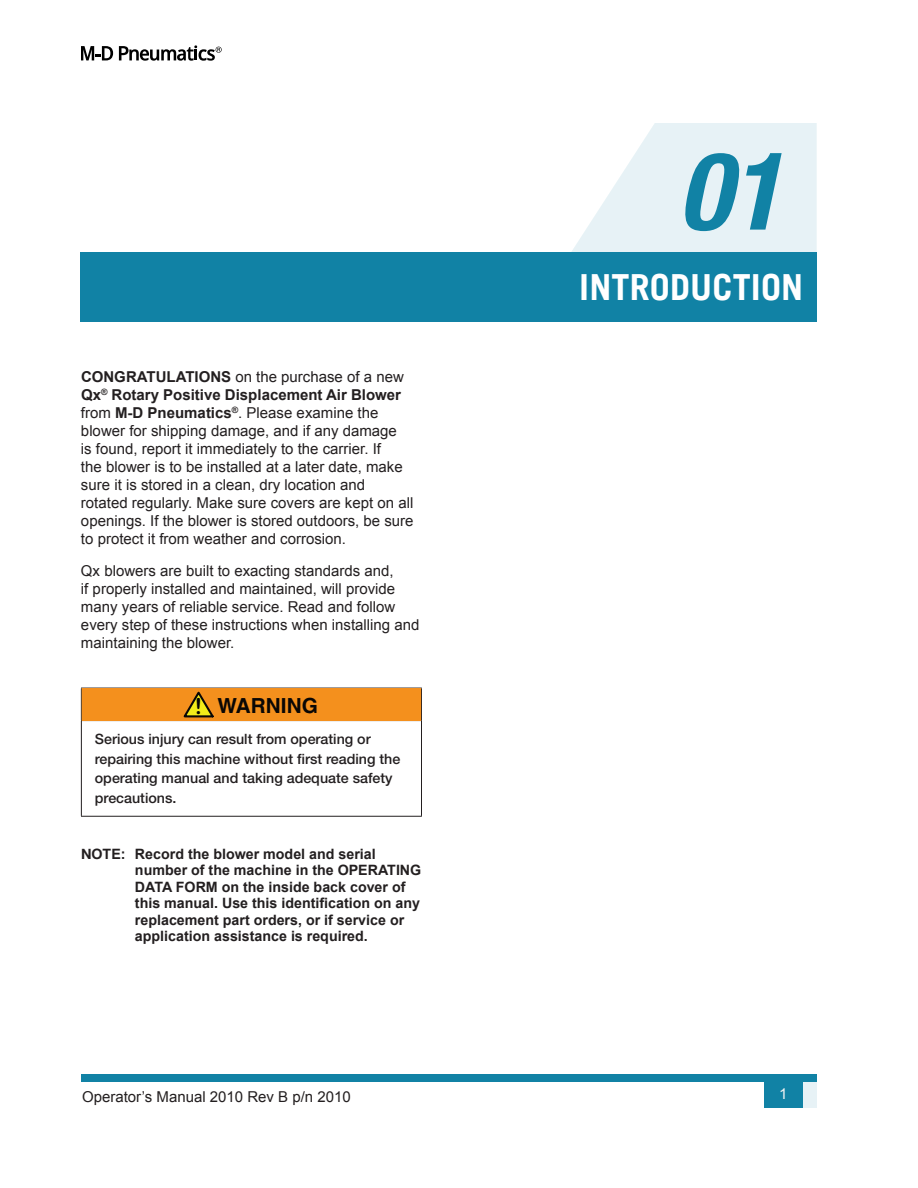
<style>
.page{position:relative;width:918px;height:1188px;background:#fff}
.page>*{position:absolute;margin:0;border:0;box-sizing:border-box;transform-origin:0 0}
.Chapter_Number{font:italic 700 condensed 108px "Helvetica Neue LT Std";color:#1182a5}
.Chapter_Title_Right{font:700 36px "Trade Gothic LT";letter-spacing:.005em;color:#fff}
.t1{font:700 20.85px "Helvetica";color:#0a0705}
.Body{font:15px/18px "Arial";color:#231f20}
.t2{font:15px "Arial";color:#f3f3f3}
.t3{font:700 14.25px/16.5px "Arial";color:#231f20}
.Warning_Text{font:500 14.25px/19.5px "Helvetica Neue LT Std";color:#231f20}
.s1{font-weight:700}
.s2{font-family:"Arial Rounded MT Bold";font-weight:400;font-size:22.2px;color:#050504}
.s3{font-family:"Helvetica Neue LT Std"}
</style>
<div class="page">
<svg style="left:571px;top:123px;width:246px;height:129px"></svg>
<div style="left:80px;top:252px;width:737px;height:70px;background:#1182a5"></div>
<svg style="left:81px;top:46px;width:32px;height:14px"></svg>
<svg style="left:119px;top:45px;width:103px;height:16px"></svg>
<div style="left:81px;top:1075px;width:736px;height:7px;background:#1182a5"></div>
<div style="left:764px;top:1080px;width:38px;height:28px;background:#1182a5"></div>
<svg style="left:802px;top:1082px;width:15px;height:26px"></svg>
<hr style="left:81px;top:688px;width:1px;height:32px;background:#231f20">
<hr style="left:421px;top:688px;width:1px;height:32px;background:#231f20">
<hr style="left:81px;top:720px;width:341px;height:1px;background:#231f20">
<hr style="left:81px;top:721px;width:1px;height:95px;background:#231f20">
<hr style="left:421px;top:721px;width:1px;height:95px;background:#231f20">
<hr style="left:81px;top:816px;width:341px;height:1px;background:#231f20">
<div style="left:82px;top:688px;width:339px;height:32px;background:#f4901d"></div>
<p class="Chapter_Number" style="left:678px;top:126px;width:105px">01</p>
<p class="Body" style="left:81px;top:368px;width:334px"><span class="s1">CONGRATULATIONS</span> on the purchase of a new <span class="s1">Qx</span><sup>®</sup> <span class="s1">Rotary Positive Displacement Air Blower </span>from <span class="s1">M-D Pneumatics</span><sup>®</sup>. Please examine the blower for shipping damage, and if any damage<br>is found, report it immediately to the carrier. If<br>the blower is to be installed at a later date, make sure it is stored in a clean, dry location and rotated regularly. Make sure covers are kept on all openings. If the blower is stored outdoors, be sure to protect it from weather and corrosion.</p>
<p class="Body" style="left:81px;top:562px;width:340px">Qx blowers are built to exacting standards and,<br>if properly installed and maintained, will provide many years of reliable service. Read and follow every step of these instructions when installing and maintaining the blower.</p>
<p class="t1" style="left:195px;top:693px;width:125px"><span class="s2">!</span> WARNING</p>
<p class="Warning_Text" style="left:95px;top:729px;width:307px">Serious injury can result from operating or repairing this machine without first reading the operating manual and taking adequate safety precautions.</p>
<p class="t3" style="left:135px;top:846px;width:288px;text-indent:-54px"><span class="s3">N</span>OTE: Record the blower model and serial number of the machine in the OPERATING DATA FORM on the inside back cover of this manual. Use this identification on any replacement part orders, or if service or application assistance is required.</p>
<p class="Chapter_Title_Right" style="left:579px;top:265px;width:226px">INTRODUCTION</p>
<p class="Body" style="left:82px;top:1088px;width:270px">Operator’s Manual 2010 Rev B p/n 2010</p>
<p class="t2" style="left:779px;top:1084px;width:10px">1</p>
</div>
